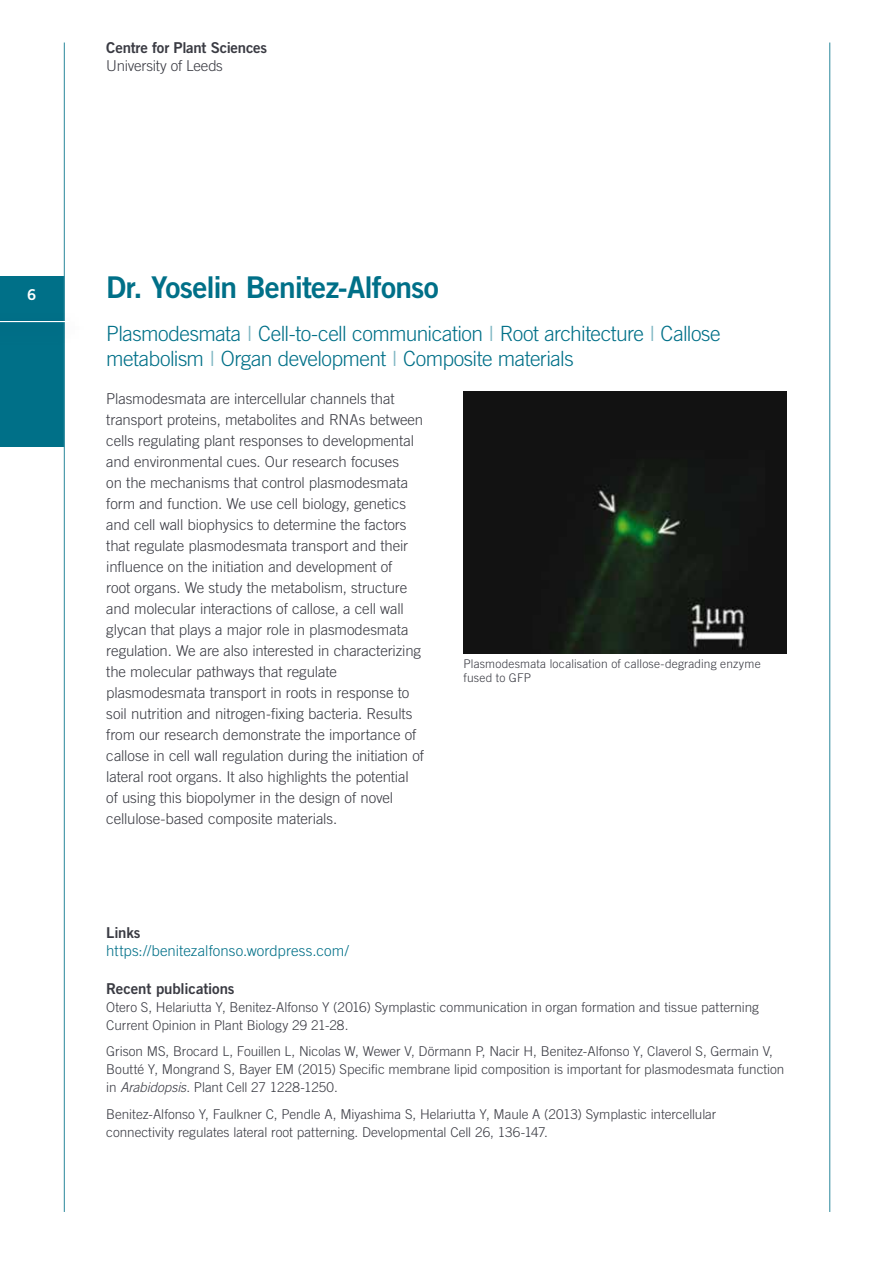
<style>
.page{position:relative;width:893px;height:1263px;background:#fff}
.page>*{position:absolute;margin:0;border:0;box-sizing:border-box;transform-origin:0 0}
.t1{font:30px "Trade Gothic LT Std Bd 2";letter-spacing:-.03em;color:#007088}
.t2{font:300 21px/25.5px "Trade Gothic LT Std";letter-spacing:-.03em;color:#007088}
.t3{font:300 15px/21px "Trade Gothic LT Std";letter-spacing:-.005em;color:#3a3b43}
.t4{font:15px "Trade Gothic LT Std Bd 2";letter-spacing:-.01em;color:#3a3b43}
.t5{font:300 15px "Trade Gothic LT Std";letter-spacing:.005em;color:#007088}
.t6{font:15px "Trade Gothic LT Std Bd 2";color:#fff}
.t7{font:300 13.5px/18px "Trade Gothic LT Std";color:#3a3b43}
.t8{font:300 12px/13.5px "Trade Gothic LT Std";letter-spacing:.015em;color:#3a3b43}
.s1{color:#80b7c3}
.s2{font-style:italic}
</style>
<div class="page">
<div style="left:0;top:276px;width:64px;height:170px;background:#007088"></div>
<hr style="left:64px;top:43px;width:1px;height:1169px;background:#4094a6">
<hr style="left:829px;top:43px;width:1px;height:1169px;background:#4094a6">
<div style="left:0;top:308px;width:90px;height:39px;background:#002e54;opacity:.45"></div>
<hr style="left:0;top:321px;width:69px;height:1px;background:#fff">
<img style="left:463px;top:392px;width:324px;height:261px">
<p class="t4" style="left:106px;top:39px;width:162px">Centre for Plant Sciences</p>
<p class="t3" style="left:106px;top:55px;width:118px">University of Leeds</p>
<p class="t6" style="left:27px;top:285px;width:11px">6</p>
<h1 class="t1" style="left:106px;top:269px;width:334px">Dr. Yoselin Benitez-Alfonso</h1>
<h2 class="t2" style="left:106px;top:320px;width:616px">Plasmodesmata <span class="s1">I</span> Cell-to-cell communication <span class="s1">I</span> Root architecture <span class="s1">I</span> Callose metabolism <span class="s1">I</span> Organ development <span class="s1">I</span> Composite materials</h2>
<p class="t3" style="left:106px;top:388px;width:319px">Plasmodesmata are intercellular channels that transport proteins, metabolites and RNAs between cells regulating plant responses to developmental and environmental cues. Our research focuses<br>on the mechanisms that control plasmodesmata form and function. We use cell biology, genetics and cell wall biophysics to determine the factors that regulate plasmodesmata transport and their influence on the initiation and development of<br>root organs. We study the metabolism, structure and molecular interactions of callose, a cell wall glycan that plays a major role in plasmodesmata regulation. We are also interested in characterizing the molecular pathways that regulate plasmodesmata transport in roots in response to soil nutrition and nitrogen-fixing bacteria. Results from our research demonstrate the importance of callose in cell wall regulation during the initiation of lateral root organs. It also highlights the potential of using this biopolymer in the design of novel cellulose-based composite materials.</p>
<p class="t8" style="left:463px;top:657px;width:299px">Plasmodesmata localisation of callose-degrading enzyme fused to GFP</p>
<p class="t4" style="left:106px;top:923px;width:36px">Links</p>
<p class="t5" style="left:106px;top:942px;width:244px">https://benitezalfonso.wordpress.com/</p>
<p class="t4" style="left:106px;top:979px;width:130px">Recent publications</p>
<p class="t7" style="left:106px;top:998px;width:654px">Otero S, Helariutta Y, Benitez-Alfonso Y (2016) Symplastic communication in organ formation and tissue patterning<br>Current Opinion in Plant Biology 29 21-28.</p>
<p class="t7" style="left:106px;top:1042px;width:680px">Grison MS, Brocard L, Fouillen L, Nicolas W, Wewer V, Dörmann P, Nacir H, Benitez-Alfonso Y, Claverol S, Germain V,<br>Boutté Y, Mongrand S, Bayer EM (2015) Specific membrane lipid composition is important for plasmodesmata function in <span class="s2">Arabidopsis</span>. Plant Cell 27 1228-1250.</p>
<p class="t7" style="left:106px;top:1105px;width:612px">Benitez-Alfonso Y, Faulkner C, Pendle A, Miyashima S, Helariutta Y, Maule A (2013) Symplastic intercellular connectivity regulates lateral root patterning. Developmental Cell 26, 136-147.</p>
</div>
